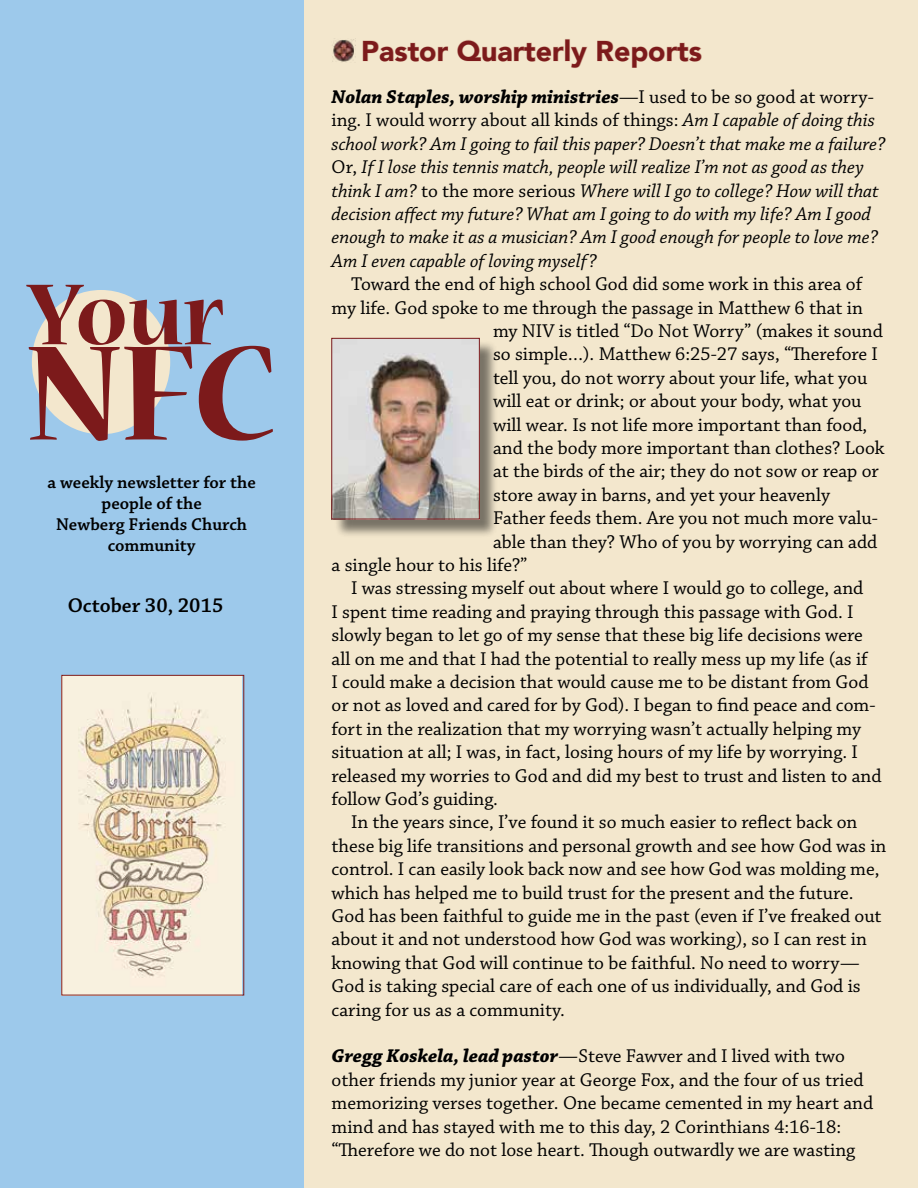
<style>
.page{position:relative;width:918px;height:1188px;background:#fff}
.page>*{position:absolute;margin:0;border:0;box-sizing:border-box;transform-origin:0 0}
.t1{font:700 150px "Nueva Std";color:#7c1a1b}
.t2{font:700 96.3px "Nueva Std";color:#7c1a1b}
.t3{font:900 28.5px "Avenir";color:#7c1a1b}
.t4{font:600 21px "Chaparral Pro";color:#000}
.t5{font:19.5px/23.4px "Chaparral Pro";color:#000}
.t6{font:italic 19.5px/23.4px "Chaparral Pro";color:#000}
.t7{font:600 18px/21px "Chaparral Pro";color:#000;text-align:center}
.s1{font-weight:700}
.s2{font-style:normal}
.s3{font-weight:700;font-style:italic}
</style>
<div class="page">
<div style="left:0;top:0;width:306px;height:1188px;background:#9dc9eb"></div>
<img style="left:63px;top:677px;width:179px;height:316px">
<div style="left:61px;top:675px;width:183px;height:320px;border:1px solid #7c1a1b"></div>
<div style="left:304px;top:0;width:614px;height:1188px;background:#f3e7cd"></div>
<div style="left:32px;top:290px;width:138px;height:144px;background:#f3e7cd;border-radius:50%"></div>
<svg style="left:363px;top:40px;width:86px;height:22px"></svg>
<svg style="left:457px;top:40px;width:107px;height:22px"></svg>
<div style="left:565px;top:39px;width:5px;height:22px;border:1px solid #e4cbb1"></div>
<svg style="left:571px;top:46px;width:17px;height:22px"></svg>
<svg style="left:597px;top:40px;width:105px;height:28px"></svg>
<img style="left:332px;top:39px;width:24px;height:23px">
<div style="left:334px;top:340px;width:165px;height:198px;background:#000;opacity:.5"></div>
<img style="left:334px;top:340px;width:144px;height:177px">
<div style="left:332px;top:338px;width:148px;height:181px;border:1px solid #7c1a1b"></div>
<h2 class="t2" style="left:27px;top:270px;width:198px">Your</h2>
<h1 class="t1" style="left:27px;top:325px;width:251px">NFC</h1>
<p class="t7" style="left:48px;top:472px;width:210px">a weekly newsletter for the people of the<br>Newberg Friends Church community</p>
<p class="t4" style="left:68px;top:594px;width:157px">October 30, 2015</p>
<h3 class="t3" style="left:361px;top:27px;width:342px">Pastor Quarterly Reports</h3>
<p class="t6" style="left:332px;top:86px;width:555px"><span class="s1">Nolan Staples, worship ministries</span><span class="s2">—I used to be so good at worry&shy;ing. I would worry about all kinds of things:</span> Am I capable of doing this school work? Am I going to fail this paper? Doesn’t that make me a failure?<br><span class="s2">Or,</span> If I lose this tennis match, people will realize I’m not as good as they think I am? <span class="s2">to the more serious</span> Where will I go to college? How will that decision affect my future? What am I going to do with my life? Am I good enough to make it as a musician? Am I good enough for people to love me?<br>Am I even capable of loving myself?</p>
<p class="t5" style="left:351px;top:273px;width:513px">Toward the end of high school God did some work in this area of</p>
<p class="t5" style="left:332px;top:296px;width:533px">my life. God spoke to me through the passage in Matthew 6 that in</p>
<p class="t5" style="left:493px;top:320px;width:391px">my NIV is titled “Do Not Worry” (makes it sound</p>
<p class="t5" style="left:493px;top:343px;width:386px">so simple…). Matthew 6:25-27 says, “Therefore I</p>
<p class="t5" style="left:493px;top:367px;width:376px">tell you, do not worry about your life, what you</p>
<p class="t5" style="left:493px;top:390px;width:370px">will eat or drink; or about your body, what you</p>
<p class="t5" style="left:493px;top:413px;width:376px">will wear. Is not life more important than food,</p>
<p class="t5" style="left:493px;top:437px;width:393px">and the body more important than clothes? Look</p>
<p class="t5" style="left:493px;top:460px;width:387px">at the birds of the air; they do not sow or reap or</p>
<p class="t5" style="left:493px;top:484px;width:339px">store away in barns, and yet your heavenly</p>
<p class="t5" style="left:493px;top:507px;width:386px">Father feeds them. Are you not much more valu-</p>
<p class="t5" style="left:493px;top:530px;width:386px">able than they? Who of you by worrying can add</p>
<p class="t5" style="left:332px;top:554px;width:197px">a single hour to his life?”</p>
<p class="t5" style="left:351px;top:577px;width:514px">I was stressing myself out about where I would go to college, and</p>
<p class="t5" style="left:332px;top:601px;width:523px">I spent time reading and praying through this passage with God. I</p>
<p class="t5" style="left:332px;top:624px;width:533px">slowly began to let go of my sense that these big life decisions were</p>
<p class="t5" style="left:332px;top:647px;width:538px">all on me and that I had the potential to really mess up my life (as if</p>
<p class="t5" style="left:332px;top:671px;width:539px">I could make a decision that would cause me to be distant from God</p>
<p class="t5" style="left:332px;top:694px;width:545px">or not as loved and cared for by God). I began to find peace and com-</p>
<p class="t5" style="left:332px;top:718px;width:531px">fort in the realization that my worrying wasn’t actually helping my</p>
<p class="t5" style="left:332px;top:741px;width:528px">situation at all; I was, in fact, losing hours of my life by worrying. I</p>
<p class="t5" style="left:332px;top:764px;width:552px">released my worries to God and did my best to trust and listen to and</p>
<p class="t5" style="left:332px;top:788px;width:168px">follow God’s guiding.</p>
<p class="t5" style="left:351px;top:811px;width:508px">In the years since, I’ve found it so much easier to reflect back on</p>
<p class="t5" style="left:332px;top:835px;width:556px">these big life transitions and personal growth and see how God was in</p>
<p class="t5" style="left:332px;top:858px;width:550px">control. I can easily look back now and see how God was molding me,</p>
<p class="t5" style="left:332px;top:881px;width:524px">which has helped me to build trust for the present and the future.</p>
<p class="t5" style="left:332px;top:905px;width:552px">God has been faithful to guide me in the past (even if I’ve freaked out</p>
<p class="t5" style="left:332px;top:928px;width:537px">about it and not understood how God was working), so I can rest in</p>
<p class="t5" style="left:332px;top:952px;width:529px">knowing that God will continue to be faithful. No need to worry—</p>
<p class="t5" style="left:332px;top:975px;width:531px">God is taking special care of each one of us individually, and God is</p>
<p class="t5" style="left:332px;top:998px;width:235px">caring for us as a community.</p>
<p class="t5" style="left:332px;top:1045px;width:543px"><span class="s3">Gregg Koskela, lead pastor</span>—Steve Fawver and I lived with two other friends my junior year at George Fox, and the four of us tried memorizing verses together. One became cemented in my heart and mind and has stayed with me to this day, 2 Corinthians 4:16-18: “Therefore we do not lose heart. Though outwardly we are wasting</p>
</div>
